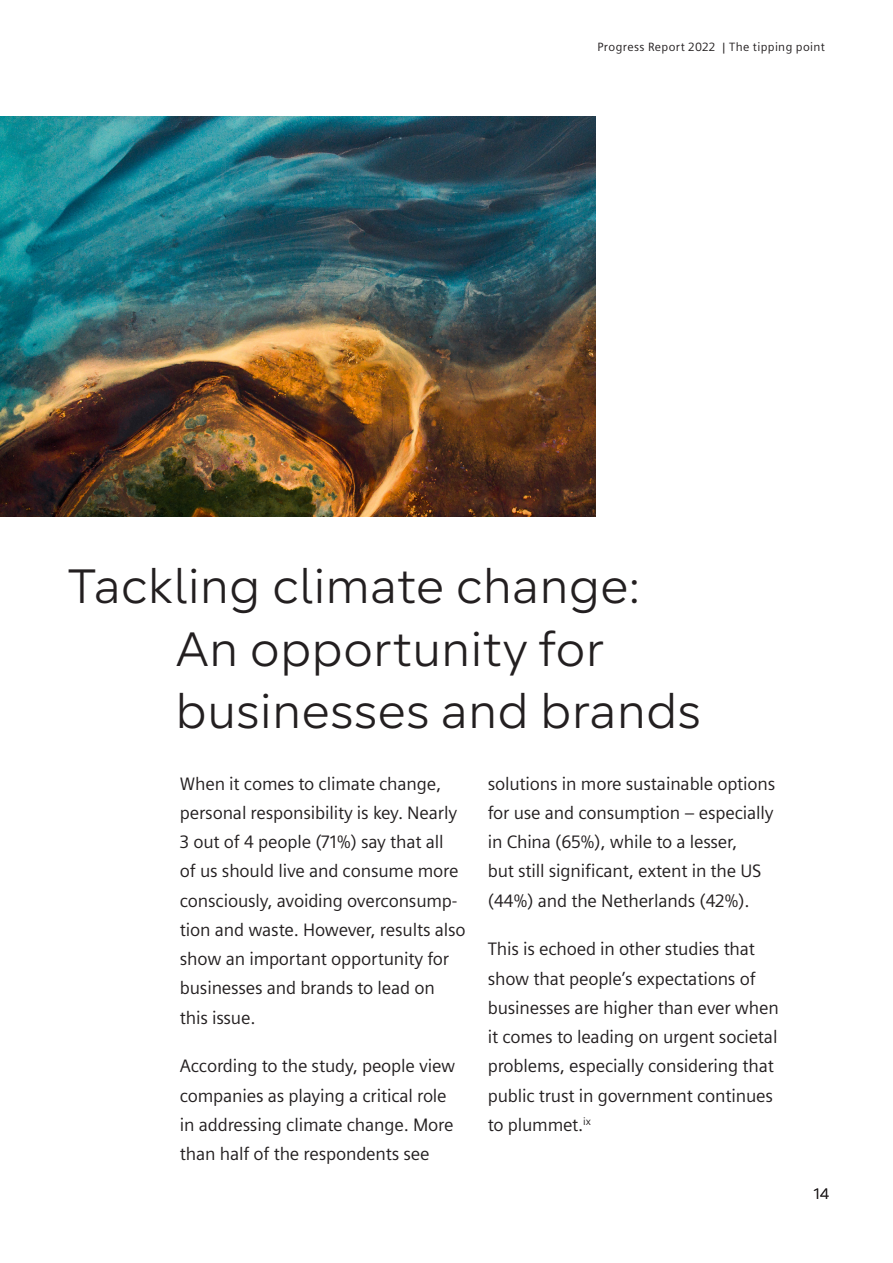
<style>
.page{position:relative;width:893px;height:1263px;background:#fff}
.page>*{position:absolute;margin:0;border:0;box-sizing:border-box;transform-origin:0 0}
._01__Introtext__18pt{font:48px/62.4px "Siemens Progress";color:#231f20}
._04__Body_text__10pt{font:18px/29.2px "Siemens Sans";letter-spacing:-.01em;color:#231f20}
._09__Page_numbers__1{font:15px "Siemens Progress";color:#231f20}
._09__Running_header{font:12px "Siemens Sans";letter-spacing:.03em;color:#231f20}
</style>
<div class="page">
<img style="left:0;top:116px;width:595px;height:400px">
<p class="_09__Running_header" style="left:597px;top:41px;width:229px">Progress Report 2022 | The tipping point</p>
<p class="_01__Introtext__18pt" style="left:176px;top:554px;width:527px;text-indent:-108px">Tackling climate change:<br>An opportunity for businesses and brands</p>
<p class="_04__Body_text__10pt" style="left:180px;top:769px;width:287px">When it comes to climate change, personal responsibility is key. Nearly<br>3 out of 4 people (71%) say that all<br>of us should live and consume more consciously, avoiding overconsump&shy;tion and waste. However, results also show an important opportunity for businesses and brands to lead on this issue.</p>
<p class="_04__Body_text__10pt" style="left:180px;top:1052px;width:277px">According to the study, people view companies as playing a critical role in addressing climate change. More than half of the respondents see</p>
<p class="_04__Body_text__10pt" style="left:488px;top:769px;width:289px">solutions in more sustainable options for use and consumption – especially in China (65%), while to a lesser,<br>but still significant, extent in the US (44%) and the Netherlands (42%).</p>
<p class="_04__Body_text__10pt" style="left:488px;top:935px;width:293px">This is echoed in other studies that show that people’s expectations of businesses are higher than ever when it comes to leading on urgent societal problems, especially considering that public trust in government continues to plummet.<sup>ix</sup></p>
<p class="_09__Page_numbers__1" style="left:813px;top:1184px;width:17px">14</p>
</div>
